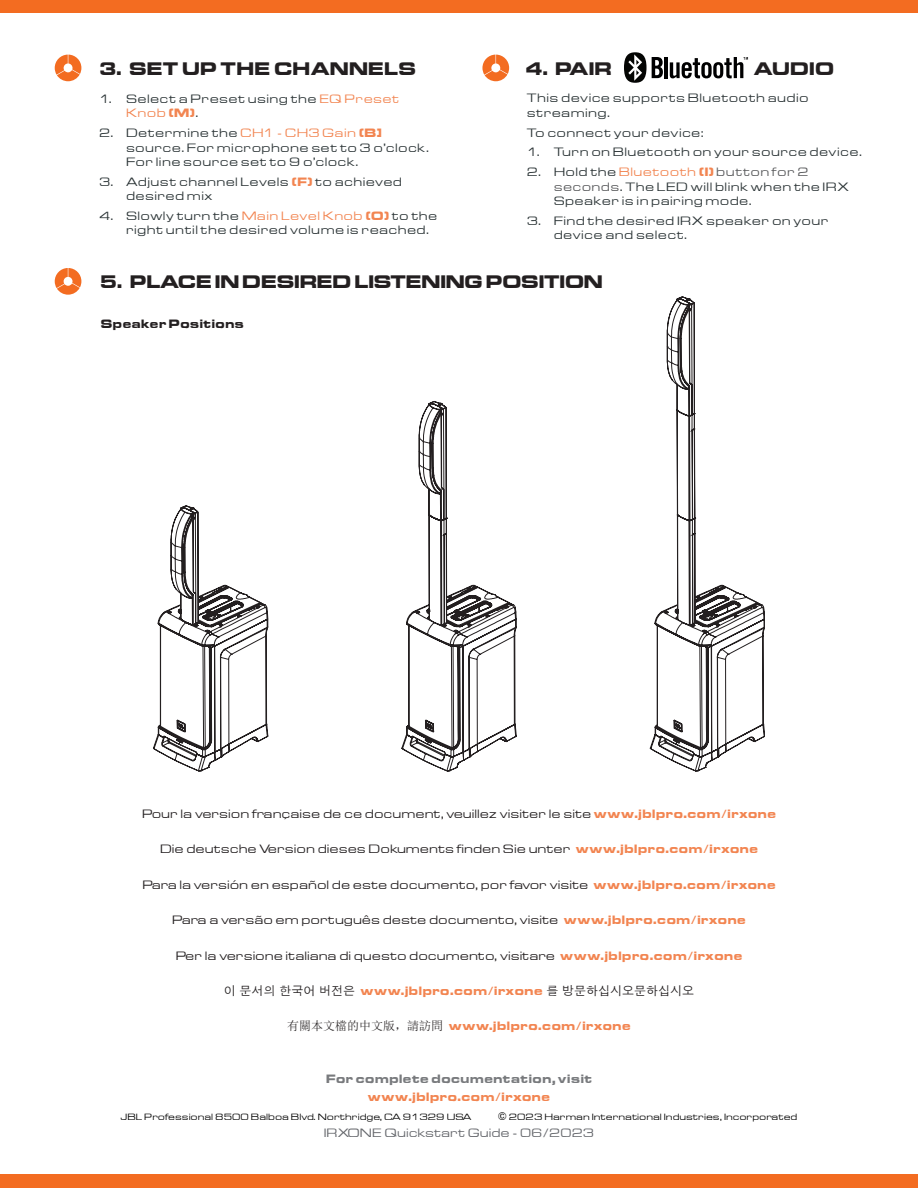
<style>
.page{position:relative;width:918px;height:1188px;background:#fff}
.page>*{position:absolute;margin:0;border:0;box-sizing:border-box;transform-origin:0 0}
.Heading_1{font:700 18px "Eddmond";letter-spacing:-.02em;color:#231f20}
.Heading_1-2{font:700 18px "Eddmond";color:#231f20}
.Numbered_List{font:12px/14.4px "Eddmond";letter-spacing:.03em;color:#293234}
.t1{font:12px "Eddmond";color:#231f20}
.t2{font:700 12px/17.4px "Eddmond";letter-spacing:.025em;color:#787a7d;text-align:center}
.t3{font:12px "Apple Gothic";color:#231f20}
.t4{font:700 12px "Eddmond";letter-spacing:.025em;color:#f28551}
.t5{font:12px "Eddmond";color:#63656a}
.t6{font:700 12px "Eddmond";letter-spacing:.02em;color:#231f20}
.t7{font:9px "Eddmond";color:#000001}
.s1{color:#f28551}
.s2{font-weight:700;color:#f28551}
.s3{color:#57585a}
.s4{font-family:"Eddmond";font-weight:700;color:#f28551}
.s5{font-family:"Sim Sun";font-weight:400;color:#231f20}
</style>
<div class="page">
<div style="left:0;top:1174px;width:918px;height:14px;background:#f36c21"></div>
<div style="left:0;top:0;width:918px;height:13px;background:#f36c21"></div>
<svg style="left:482px;top:55px;width:27px;height:26px"></svg>
<svg style="left:55px;top:55px;width:26px;height:26px"></svg>
<svg style="left:55px;top:268px;width:26px;height:27px"></svg>
<svg style="left:624px;top:52px;width:39px;height:31px"></svg>
<hr style="left:664px;top:57px;width:4px;height:21px;background:#000001">
<svg style="left:670px;top:57px;width:78px;height:21px"></svg>
<svg style="left:650px;top:297px;width:115px;height:474px"></svg>
<svg style="left:402px;top:401px;width:115px;height:370px"></svg>
<svg style="left:153px;top:506px;width:115px;height:265px"></svg>
<p class="Heading_1" style="left:525px;top:57px;width:88px">4. PAIR</p>
<p class="Heading_1" style="left:754px;top:57px;width:82px">AUDIO</p>
<p class="Numbered_List" style="left:527px;top:91px;width:283px">This device supports Bluetooth audio streaming.</p>
<p class="Numbered_List" style="left:527px;top:125px;width:178px">To connect your device:</p>
<p class="Numbered_List" style="left:527px;top:145px;width:337px">1. Turn on Bluetooth on your source device.</p>
<p class="Numbered_List" style="left:554px;top:165px;width:297px;text-indent:-27px">2. Hold the <span class="s1">Bluetooth</span> <span class="s2">(I)</span> <span class="s3">button for 2 seconds</span>. The LED will blink when the IRX<br>Speaker is in pairing mode.</p>
<p class="Numbered_List" style="left:554px;top:213px;width:276px;text-indent:-27px">3. Find the desired IRX speaker on your device and select.</p>
<p class="Heading_1-2" style="left:99px;top:57px;width:318px">3. SET UP THE CHANNELS</p>
<p class="Numbered_List" style="left:126px;top:92px;width:275px;text-indent:-27px">1. Select a Preset using the <span class="s1">EQ Preset<br>Knob</span> <span class="s2">(M)</span>.</p>
<p class="Numbered_List" style="left:126px;top:126px;width:304px;text-indent:-27px">2. Determine the <span class="s1">CH1 - CH3 Gain</span> <span class="s2">(B] </span>source. For microphone set to 3 o’clock.<br>For line source set to 9 o’clock.</p>
<p class="Numbered_List" style="left:126px;top:174px;width:278px;text-indent:-27px">3. Adjust channel Levels <span class="s2">(F)</span> to achieved desired mix</p>
<p class="Numbered_List" style="left:126px;top:209px;width:313px;text-indent:-27px">4. Slowly turn the <span class="s1">Main Level Knob</span> <span class="s2">(O)</span> to the right until the desired volume is reached.</p>
<p class="Heading_1" style="left:100px;top:270px;width:504px">5. PLACE IN DESIRED LISTENING POSITION</p>
<p class="t6" style="left:100px;top:315px;width:145px">Speaker Positions</p>
<p class="t1" style="left:142px;top:806px;width:635px">Pour la version française de ce document, veuillez visiter le site <span class="s2">www.jblpro.com/irxone</span></p>
<p class="t1" style="left:160px;top:841px;width:599px">Die deutsche Version dieses Dokuments finden Sie unter <span class="s2">www.jblpro.com/irxone</span></p>
<p class="t1" style="left:142px;top:876px;width:635px">Para la versión en español de este documento, por favor visite <span class="s2">www.jblpro.com/irxone</span></p>
<p class="t1" style="left:172px;top:912px;width:575px">Para a versão em português deste documento, visite <span class="s2">www.jblpro.com/irxone</span></p>
<p class="t1" style="left:176px;top:947px;width:568px">Per la versione italiana di questo documento, visitare <span class="s2">www.jblpro.com/irxone</span></p>
<p class="t3" style="left:224px;top:984px;width:472px">이 문서의 한국어 버전은 <span class="s4">www.jblpro.com/irxone</span> 를 방문하십시오문하십시오</p>
<p class="t4" style="left:287px;top:1018px;width:345px"><span class="s5">有關本文檔的中文版，請訪問</span> www.jblpro.com/irxone</p>
<p class="t2" style="left:326px;top:1070px;width:268px">For complete documentation, visit <span class="s1">www.jblpro.com/irxone</span></p>
<p class="t7" style="left:121px;top:1111px;width:352px">JBL Professional 8500 Balboa Blvd. Northridge, CA 91329 USA</p>
<p class="t7" style="left:498px;top:1111px;width:301px">© 2023 Harman International Industries, Incorporated</p>
<p class="t5" style="left:324px;top:1125px;width:272px">IRXONE Quickstart Guide - 06/2023</p>
</div>
